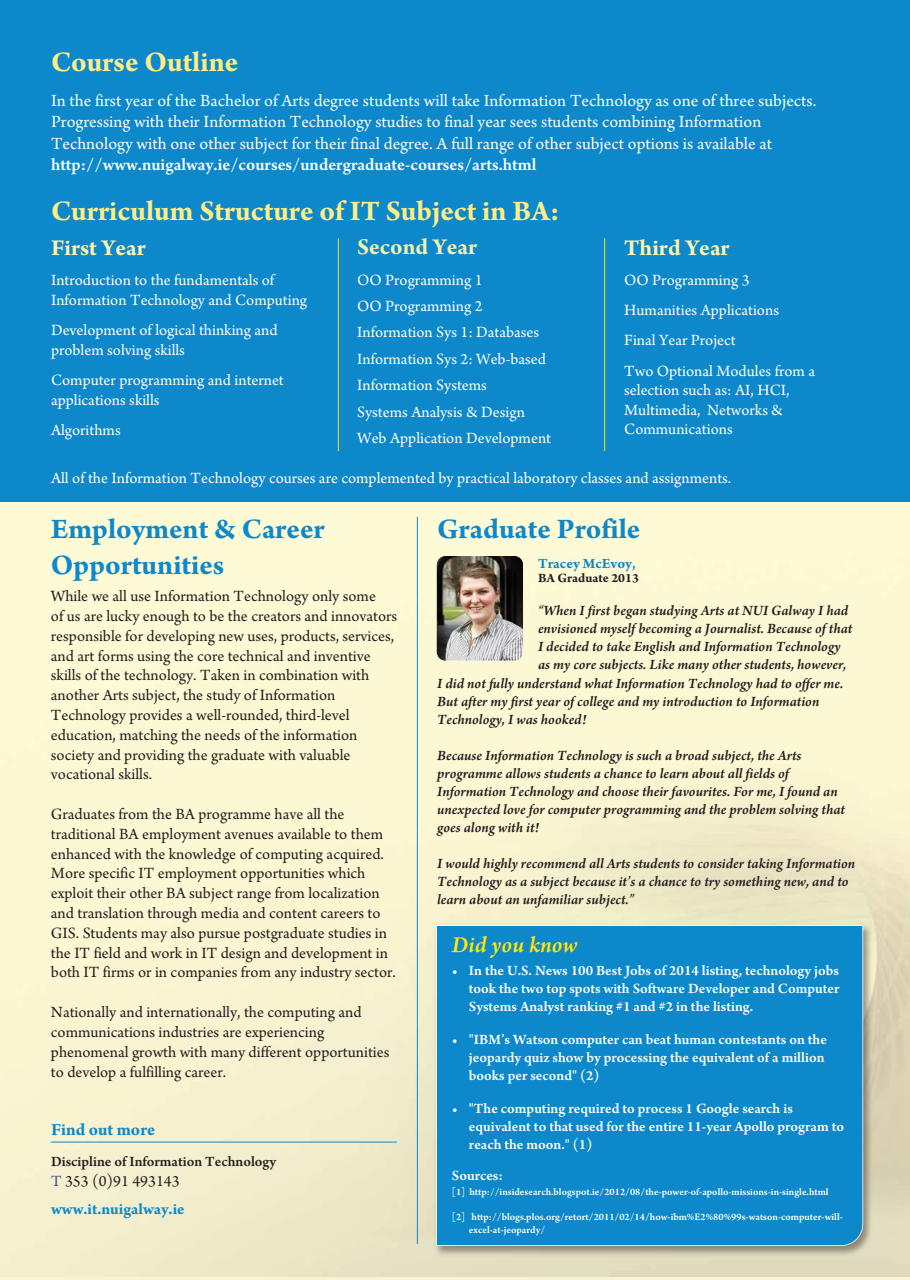
<style>
.page{position:relative;width:910px;height:1280px;background:#fff}
.page>*{position:absolute;margin:0;border:0;box-sizing:border-box;transform-origin:0 0}
.t1{font:700 30px "Arno Pro";color:#ffee86}
.t2{font:700 30px/36px "Arno Pro";color:#0c88cb}
.t3{font:700 24px "Arno Pro";color:#fff3ad}
.t4{font:italic 600 24px "Arno Pro";color:#ffe509}
.t5{font:700 24px "Arno Pro";color:#eef1b0}
.t6{font:18px/21.6px "Arno Pro";color:#fff}
.t7{font:700 18px "Arno Pro";color:#0c88cb}
.t8{font:16.5px/19.8px "Arno Pro";color:#231f20}
.t9{font:16.5px/26.5px "Arno Pro";color:#fff}
.t10{font:700 16.5px/28.3px "Arno Pro";color:#0c88cb}
.t11{font:italic 600 15px/18px "Arno Pro";color:#231f20}
.t12{font:600 15px/18px "Arno Pro";color:#fff}
.t13{font:600 15px "Arno Pro";color:#231f20}
.t14{font:700 15px "Arno Pro";color:#0c88cb}
.t15{font:700 13.5px "Arno Pro";color:#231f20}
.t16{font:600 10.5px/12.6px "Arno Pro";color:#fff}
.s1{font-weight:600}
.s2{font-weight:400;color:#405b90}
.s3{font-weight:400;color:#231f20}
</style>
<div class="page">
<img style="left:0;top:501px;width:910px;height:775px">
<div style="left:0;top:0;width:910px;height:501px;background:#0c88cb"></div>
<hr style="left:51px;top:1142px;width:346px;height:1px;background:#0c88cb">
<hr style="left:338px;top:238px;width:1px;height:213px;background:#ffe509">
<hr style="left:604px;top:238px;width:1px;height:213px;background:#ffe509">
<img style="left:430px;top:920px;width:448px;height:341px">
<div style="left:436px;top:925px;width:427px;height:321px;background:#0c88cb"></div>
<hr style="left:417px;top:517px;width:1px;height:727px;background:#0c88cb">
<img style="left:437px;top:556px;width:86px;height:105px">
<p class="t1" style="left:51px;top:45px;width:189px">Course Outline</p>
<p class="t6" style="left:51px;top:90px;width:767px">In the first year of the Bachelor of Arts degree students will take Information Technology as one of three subjects.<br>Progressing with their Information Technology studies to final year sees students combining Information Technology with one other subject for their final degree. A full range of other subject options is available at <span class="s1">http://www.nuigalway.ie/courses/undergraduate-courses/arts.html</span></p>
<p class="t1" style="left:51px;top:194px;width:510px">Curriculum Structure of IT Subject in BA:</p>
<p class="t3" style="left:51px;top:233px;width:96px">First Year</p>
<p class="t9" style="left:51px;top:271px;width:258px;line-height:19.8px">Introduction to the fundamentals of<br>Information Technology and Computing</p>
<p class="t9" style="left:51px;top:321px;width:228px;line-height:19.8px">Development of logical thinking and problem solving skills</p>
<p class="t9" style="left:51px;top:371px;width:234px;line-height:19.8px">Computer programming and internet applications skills</p>
<p class="t9" style="left:51px;top:418px;width:71px">Algorithms</p>
<p class="t5" style="left:357px;top:233px;width:121px">Second Year</p>
<p class="t9" style="left:357px;top:267px;width:195px">OO Programming 1<br>OO Programming 2<br>Information Sys 1: Databases<br>Information Sys 2: Web-based<br>Information Systems<br>Systems Analysis &amp; Design<br>Web Application Development</p>
<p class="t3" style="left:624px;top:233px;width:107px">Third Year</p>
<p class="t9" style="left:624px;top:265px;width:192px;line-height:30.3px">OO Programming 3<br>Humanities Applications<br>Final Year Project<br>Two Optional Modules from a</p>
<p class="t9" style="left:624px;top:381px;width:167px;line-height:19.5px">selection such as: AI, HCI,<br>Multimedia, Networks &amp;<br>Communications</p>
<p class="t9" style="left:51px;top:466px;width:682px">All of the Information Technology courses are complemented by practical laboratory classes and assignments.</p>
<p class="t2" style="left:51px;top:513px;width:275px">Employment &amp; Career<br>Opportunities</p>
<p class="t8" style="left:51px;top:587px;width:348px">While we all use Information Technology only some<br>of us are lucky enough to be the creators and innovators responsible for developing new uses, products, services, and art forms using the core technical and inventive skills of the technology. Taken in combination with another Arts subject, the study of Information Technology provides a well-rounded, third-level education, matching the needs of the information society and providing the graduate with valuable vocational skills.</p>
<p class="t8" style="left:51px;top:805px;width:346px">Graduates from the BA programme have all the traditional BA employment avenues available to them enhanced with the knowledge of computing acquired.<br>More specific IT employment opportunities which exploit their other BA subject range from localization and translation through media and content careers to GIS. Students may also pursue postgraduate studies in the IT field and work in IT design and development in both IT firms or in companies from any industry sector.</p>
<p class="t8" style="left:51px;top:1003px;width:340px">Nationally and internationally, the computing and communications industries are experiencing phenomenal growth with many different opportunities to develop a fulfilling career.</p>
<p class="t7" style="left:51px;top:1119px;width:106px">Find out more</p>
<p class="t13" style="left:51px;top:1153px;width:227px">Discipline of Information Technology</p>
<p class="t10" style="left:51px;top:1167px;width:135px"><span class="s2">T</span> <span class="s3">353 (0)91 493143 </span>www.it.nuigalway.ie</p>
<p class="t2" style="left:437px;top:513px;width:205px">Graduate Profile</p>
<p class="t14" style="left:538px;top:554px;width:99px">Tracey McEvoy,</p>
<p class="t15" style="left:538px;top:570px;width:102px">BA Graduate 2013</p>
<p class="t11" style="left:538px;top:602px;width:312px">“When I first began studying Arts at NUI Galway I had</p>
<p class="t11" style="left:538px;top:620px;width:316px">envisioned myself becoming a Journalist. Because of that</p>
<p class="t11" style="left:538px;top:638px;width:304px">I decided to take English and Information Technology</p>
<p class="t11" style="left:538px;top:656px;width:311px">as my core subjects. Like many other students, however,</p>
<p class="t11" style="left:437px;top:675px;width:407px">I did not fully understand what Information Technology had to offer me.</p>
<p class="t11" style="left:437px;top:693px;width:384px">But after my first year of college and my introduction to Information</p>
<p class="t11" style="left:437px;top:711px;width:151px">Technology, I was hooked!</p>
<p class="t11" style="left:437px;top:747px;width:409px">Because Information Technology is such a broad subject, the Arts programme allows students a chance to learn about all fields of Information Technology and choose their favourites. For me, I found an unexpected love for computer programming and the problem solving that goes along with it!</p>
<p class="t11" style="left:437px;top:855px;width:419px">I would highly recommend all Arts students to consider taking Information<br>Technology as a subject because it’s a chance to try something new, and to learn about an unfamiliar subject.”</p>
<p class="t4" style="left:452px;top:931px;width:127px">Did you know</p>
<p class="t12" style="left:469px;top:962px;width:372px;text-align:justify;text-indent:-17px">• In the U.S. News 100 Best Jobs of 2014 listing, technology jobs took the two top spots with Software Developer and Computer Systems Analyst ranking #1 and #2 in the listing.</p>
<p class="t12" style="left:469px;top:1031px;width:359px;text-indent:-17px">• "IBM’s Watson computer can beat human contestants on the jeopardy quiz show by processing the equivalent of a million books per second" (2)</p>
<p class="t12" style="left:469px;top:1100px;width:377px;text-indent:-17px">• "The computing required to process 1 Google search is equivalent to that used for the entire 11-year Apollo program to reach the moon." (1)</p>
<p class="t12" style="left:452px;top:1167px;width:52px">Sources:</p>
<p class="t16" style="left:452px;top:1186px;width:378px">[1] http://insidesearch.blogspot.ie/2012/08/the-power-of-apollo-missions-in-single.html</p>
<p class="t16" style="left:469px;top:1211px;width:375px;text-indent:-17px">[2] http://blogs.plos.org/retort/2011/02/14/how-ibm%E2%80%99s-watson-computer-will&shy;excel-at-jeopardy/</p>
</div>
